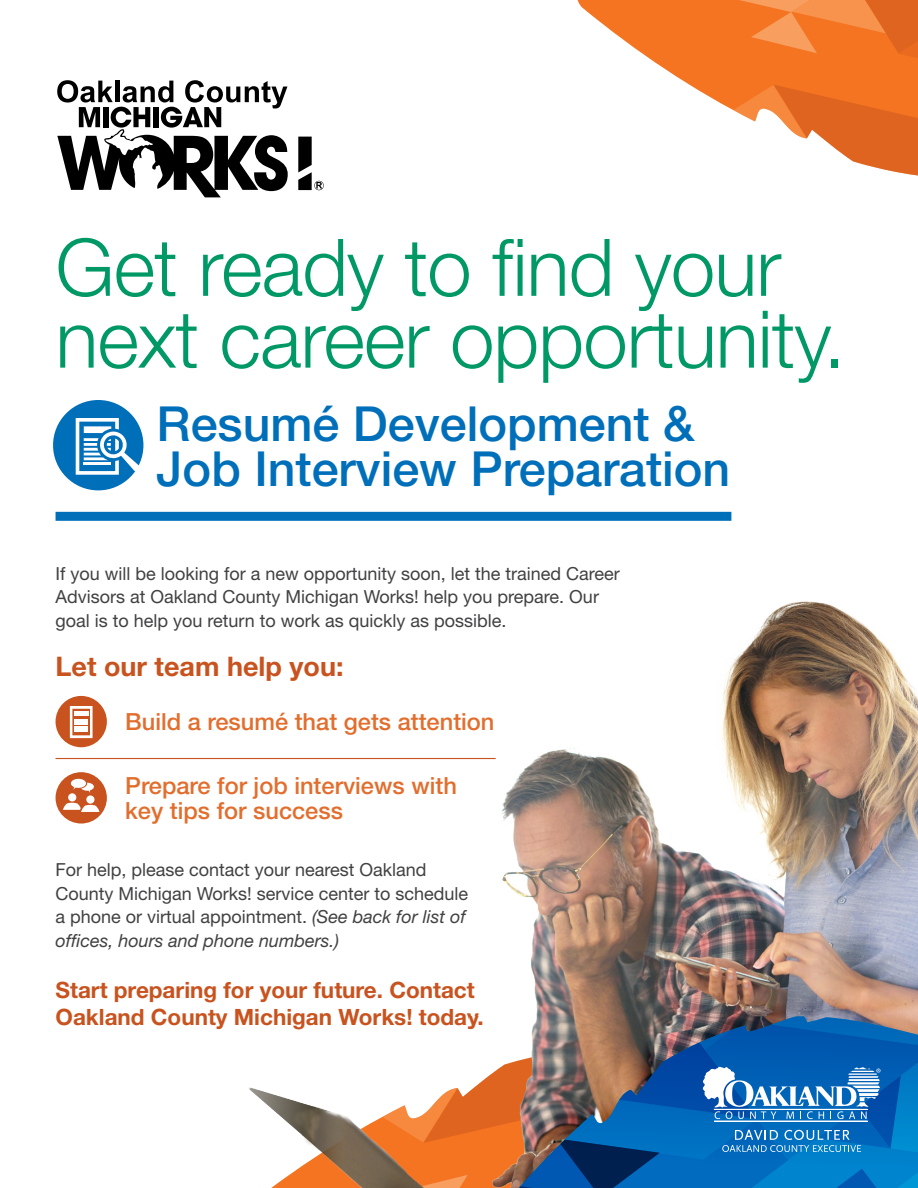
<style>
.page{position:relative;width:918px;height:1188px;background:#fff}
.page>*{position:absolute;margin:0;border:0;box-sizing:border-box;transform-origin:0 0}
.t1{font:300 79.65px/71.8px "Helvetica Neue LT Std";letter-spacing:-.01em;color:#096}
.t2{font:500 48.45px/45px "Helvetica Neue LT Std";color:#006fba}
.t3{font:700 27px "Helvetica Neue LT Std";color:#c8531f}
.t4{font:500 23.7px/25.5px "Helvetica Neue LT Std";color:#e26e2e}
.t5{font:700 22.5px/27px "Helvetica Neue LT Std";color:#c8531f}
.t6{font:18px/23.7px "Helvetica Neue LT Std";color:#414042}
.s1{font-style:italic}
</style>
<div class="page">
<hr style="left:56px;top:758px;width:440px;height:1px;background:#c8531f">
<img style="left:239px;top:601px;width:679px;height:587px">
<div style="left:56px;top:512px;width:675px;height:9px;background:#006fba"></div>
<svg style="left:298px;top:137px;width:26px;height:53px"></svg>
<svg style="left:57px;top:80px;width:231px;height:117px"></svg>
<svg style="left:577px;top:0;width:137px;height:100px;fill:#f47421"></svg>
<svg style="left:714px;top:0;width:204px;height:176px"></svg>
<div style="left:53px;top:400px;width:90px;height:90px;background:#006fba;border-radius:50%"></div>
<svg style="left:76px;top:418px;width:64px;height:57px"></svg>
<div style="left:56px;top:696px;width:51px;height:51px;background:#c8531f;border-radius:50%"></div>
<svg style="left:70px;top:706px;width:23px;height:32px"></svg>
<div style="left:56px;top:772px;width:51px;height:52px;background:#c8531f;border-radius:50%"></div>
<svg style="left:71px;top:779px;width:23px;height:14px"></svg>
<div style="left:86px;top:795px;width:8px;height:9px;background:#fff;border-radius:50%"></div>
<svg style="left:63px;top:803px;width:37px;height:9px"></svg>
<div style="left:68px;top:793px;width:8px;height:9px;background:#fff;border-radius:50%"></div>
<img style="left:364px;top:1016px;width:554px;height:172px">
<p class="t1" style="left:56px;top:230px;width:791px">Get ready to fnd your next career opportunity.</p>
<p class="t2" style="left:157px;top:400px;width:575px">Resumé Development &amp;<br>Job Interview Preparation</p>
<p class="t6" style="left:56px;top:561px;width:566px">If you will be looking for a new opportunity soon, let the trained Career<br>Advisors at Oakland County Michigan Works! help you prepare. Our goal is to help you return to work as quickly as possible.</p>
<h3 class="t3" style="left:56px;top:650px;width:290px">Let our team help you:</h3>
<p class="t4" style="left:125px;top:709px;width:371px">Build a resumé that gets attention</p>
<p class="t4" style="left:125px;top:772px;width:333px">Prepare for job interviews with key tips for success</p>
<p class="t6" style="left:56px;top:858px;width:414px">For help, please contact your nearest Oakland County Michigan Works! service center to schedule a phone or virtual appointment. <span class="s1">(See back for list of offces, hours and phone numbers.)</span></p>
<p class="t5" style="left:56px;top:976px;width:430px">Start preparing for your future. Contact<br>Oakland County Michigan Works! today.</p>
</div>
